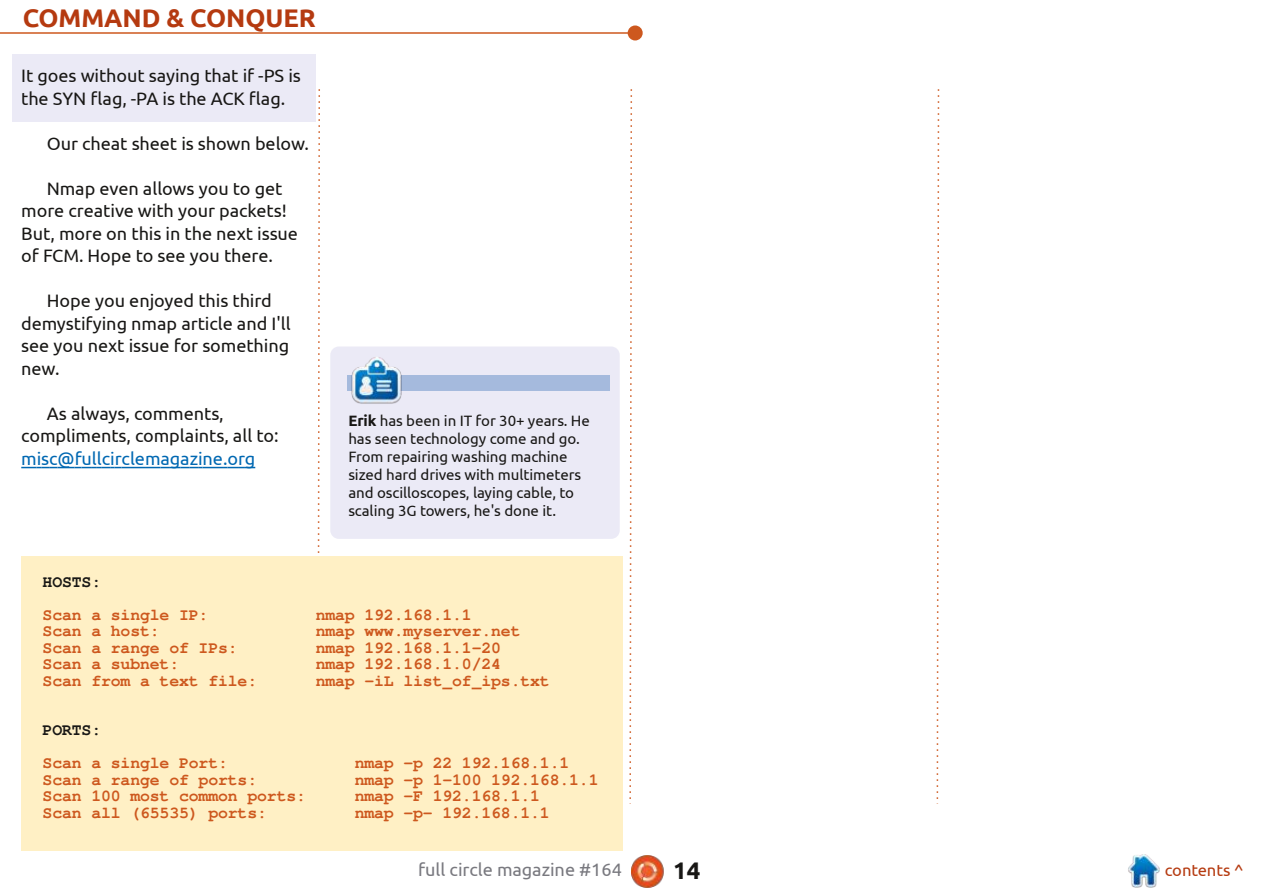
<style>
.page{position:relative;width:1263px;height:893px;background:#fff}
.page>*{position:absolute;margin:0;border:0;box-sizing:border-box;transform-origin:0 0}
.t1{font:700 25.5px "Ubuntu";letter-spacing:-.005em;color:#b53a10}
.t2{font:700 24px "Ubuntu";color:#181715}
.t3{font:18px/22.5px "Ubuntu";letter-spacing:-.005em;color:#181715}
.t4{font:18px "Ubuntu";letter-spacing:-.005em;color:#0068b2}
.t5{font:18px "Ubuntu";letter-spacing:-.005em;color:#79797f}
.t6{font:700 16.5px "Free Mono";letter-spacing:-.01em;color:#cd581e}
.t7{font:700 16.5px "Free Mono";letter-spacing:-.01em;color:#181715}
.t8{font:16.5px "Ubuntu";letter-spacing:-.005em;color:#b53a10}
.t9{font:15px/18px "Ubuntu";letter-spacing:-.005em;color:#181715}
.s1{font-weight:700}
</style>
<div class="page">
<img style="left:631px;top:855px;width:33px;height:33px">
<img style="left:1128px;top:855px;width:32px;height:32px">
<hr style="left:0;top:32px;width:635px;height:2px;background:#cd581e">
<div style="left:628px;top:25px;width:15px;height:15px;background:#cd581e;border-radius:50%"></div>
<svg style="left:629px;top:89px;width:4px;height:715px"></svg>
<svg style="left:317px;top:89px;width:3px;height:464px"></svg>
<svg style="left:936px;top:89px;width:4px;height:715px"></svg>
<div style="left:13px;top:54px;width:303px;height:67px;background:#ebeaf6"></div>
<svg style="left:21px;top:467px;width:234px;height:1px"></svg>
<div style="left:330px;top:346px;width:290px;height:193px;background:#ebeaf6;border-radius:9px"></div>
<div style="left:347px;top:376px;width:262px;height:15px;background:#a5badd"></div>
<img style="left:351px;top:357px;width:51px;height:47px">
<div style="left:21px;top:556px;width:602px;height:294px;background:#fff0c5"></div>
<h1 class="t1" style="left:23px;top:3px;width:295px">COMMAND &amp; CONQUER</h1>
<p class="t3" style="left:21px;top:64px;width:281px">It goes without saying that if -PS is the SYN flag, -PA is the ACK flag.</p>
<p class="t3" style="left:47px;top:132px;width:264px">Our cheat sheet is shown below.</p>
<p class="t3" style="left:21px;top:177px;width:278px;text-indent:26px">Nmap even allows you to get more creative with your packets!<br>But, more on this in the next issue of FCM. Hope to see you there.</p>
<p class="t3" style="left:21px;top:289px;width:271px;text-indent:26px">Hope you enjoyed this third demystifying nmap article and I'll see you next issue for something new.</p>
<p class="t3" style="left:21px;top:402px;width:259px;text-indent:26px">As always, comments, compliments, complaints, all to:</p>
<p class="t4" style="left:21px;top:448px;width:236px">misc@fullcirclemagazine.org</p>
<p class="t9" style="left:348px;top:411px;width:243px"><span class="s1">Erik</span> has been in IT for 30+ years. He has seen technology come and go.<br>From repairing washing machine sized hard drives with multimeters and oscilloscopes, laying cable, to scaling 3G towers, he's done it.</p>
<p class="t7" style="left:43px;top:574px;width:60px">HOSTS:</p>
<p class="t6" style="left:43px;top:607px;width:167px">Scan a single IP:</p>
<p class="t6" style="left:316px;top:607px;width:158px">nmap 192.168.1.1</p>
<p class="t6" style="left:43px;top:623px;width:119px">Scan a host:</p>
<p class="t6" style="left:316px;top:623px;width:206px">nmap www.myserver.net</p>
<p class="t6" style="left:43px;top:640px;width:197px">Scan a range of IPs:</p>
<p class="t6" style="left:316px;top:640px;width:187px">nmap 192.168.1.1-20</p>
<p class="t6" style="left:43px;top:656px;width:138px">Scan a subnet:</p>
<p class="t6" style="left:316px;top:656px;width:187px">nmap 192.168.1.0/24</p>
<p class="t6" style="left:43px;top:673px;width:216px">Scan from a text file:</p>
<p class="t6" style="left:316px;top:673px;width:236px">nmap -iL list_of_ips.txt</p>
<p class="t7" style="left:43px;top:722px;width:60px">PORTS:</p>
<p class="t6" style="left:43px;top:755px;width:187px">Scan a single Port:</p>
<p class="t6" style="left:355px;top:755px;width:216px">nmap -p 22 192.168.1.1</p>
<p class="t6" style="left:43px;top:772px;width:216px">Scan a range of ports:</p>
<p class="t6" style="left:355px;top:772px;width:245px">nmap -p 1-100 192.168.1.1</p>
<p class="t6" style="left:43px;top:788px;width:265px">Scan 100 most common ports:</p>
<p class="t6" style="left:355px;top:788px;width:187px">nmap -F 192.168.1.1</p>
<p class="t6" style="left:43px;top:805px;width:226px">Scan all (65535) ports:</p>
<p class="t6" style="left:355px;top:805px;width:197px">nmap -p- 192.168.1.1</p>
<p class="t5" style="left:418px;top:859px;width:205px">full circle magazine #164</p>
<h2 class="t2" style="left:673px;top:857px;width:29px">14</h2>
<p class="t8" style="left:1165px;top:860px;width:80px">contents ^</p>
</div>
